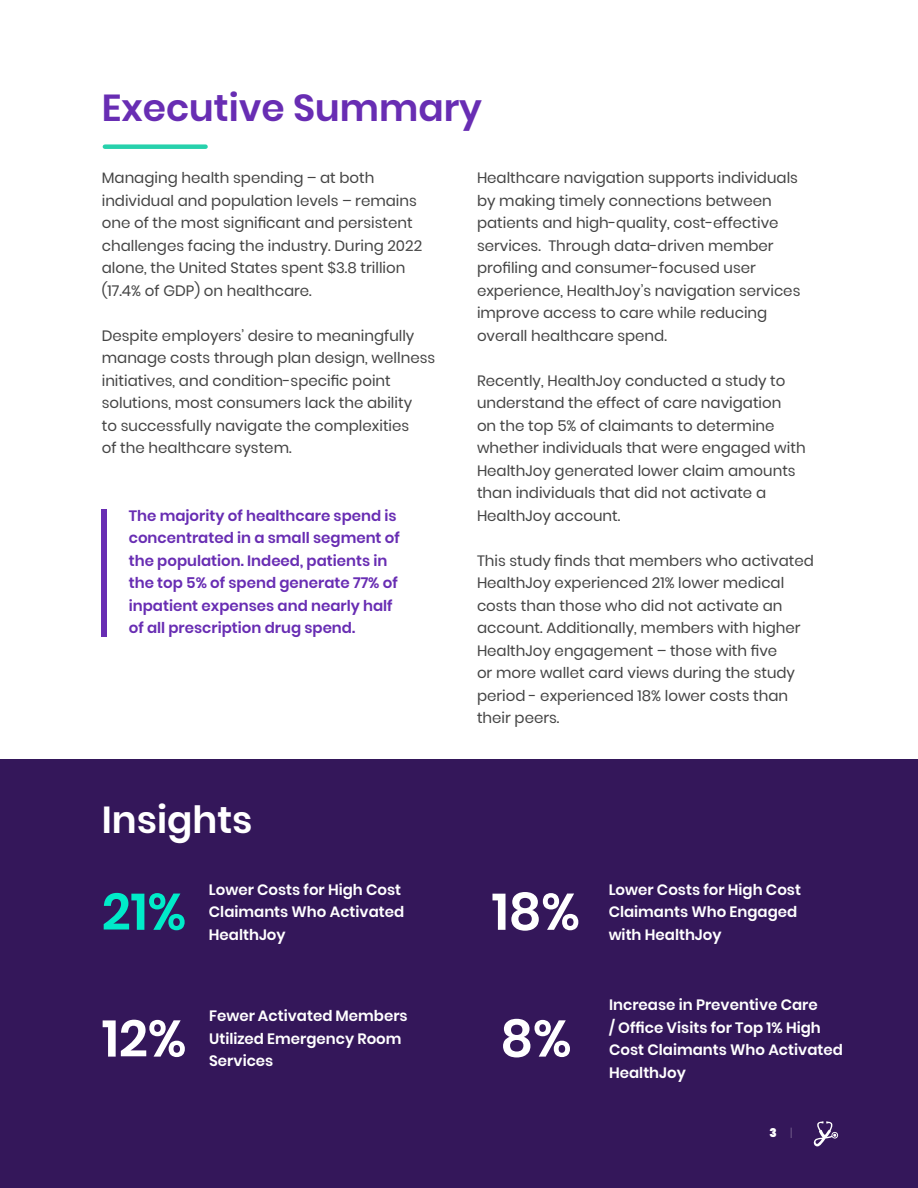
<style>
.page{position:relative;width:918px;height:1188px;background:#fff}
.page>*{position:absolute;margin:0;border:0;box-sizing:border-box;transform-origin:0 0}
.t1{font:600 51.3px "Poppins";color:#fff}
.t2{font:600 51.3px "Poppins";color:#00ebc9}
.t3{font:600 37.5px "Poppins";color:#682db3}
.t4{font:600 37.5px "Poppins";color:#fff}
.t5{font:15px/22.5px "Poppins";color:#444}
.t6{font:600 15px/22.5px "Poppins";color:#fff}
.t7{font:600 15px/22.5px "Poppins";color:#682db3}
.t8{font:900 12px "Poppins";color:#fff}
.s1{font-weight:100}
</style>
<div class="page">
<div style="left:0;top:759px;width:918px;height:429px;background:#34175a"></div>
<div style="left:102px;top:509px;width:5px;height:128px;background:#682db3"></div>
<svg style="left:814px;top:1121px;width:24px;height:25px"></svg>
<div style="left:105px;top:144px;width:101px;height:5px;background:#27d1ac"></div>
<h2 class="t3" style="left:102px;top:86px;width:382px">Executive Summary</h2>
<p class="t5" style="left:102px;top:167px;width:322px">Managing health spending – at both individual and population levels – remains one of the most significant and persistent challenges facing the industry. During 2022 alone, the United States spent $3.8 trillion (17.4% of GDP) on healthcare.</p>
<p class="t5" style="left:102px;top:324px;width:335px">Despite employers’ desire to meaningfully manage costs through plan design, wellness initiatives, and condition-specific point solutions, most consumers lack the ability<br>to successfully navigate the complexities<br>of the healthcare system.</p>
<p class="t7" style="left:129px;top:504px;width:273px">The majority of healthcare spend is concentrated in a small segment of the population. Indeed, patients in the top 5% of spend generate 77% of inpatient expenses and nearly half of all prescription drug spend.</p>
<h2 class="t4" style="left:102px;top:798px;width:152px">Insights</h2>
<h1 class="t2" style="left:102px;top:882px;width:86px">21%</h1>
<p class="t6" style="left:209px;top:878px;width:197px">Lower Costs for High Cost<br>Claimants Who Activated</p>
<p class="t6" style="left:209px;top:923px;width:78px">HealthJoy</p>
<p class="t5" style="left:477px;top:167px;width:325px">Healthcare navigation supports individuals by making timely connections between patients and high-quality, cost-effective services. Through data-driven member profiling and consumer-focused user experience, HealthJoy’s navigation services improve access to care while reducing overall healthcare spend.</p>
<p class="t5" style="left:477px;top:369px;width:330px">Recently, HealthJoy conducted a study to understand the effect of care navigation<br>on the top 5% of claimants to determine whether individuals that were engaged with HealthJoy generated lower claim amounts than individuals that did not activate a HealthJoy account.</p>
<p class="t5" style="left:477px;top:549px;width:338px">This study finds that members who activated HealthJoy experienced 21% lower medical costs than those who did not activate an account. Additionally, members with higher HealthJoy engagement – those with five<br>or more wallet card views during the study period - experienced 18% lower costs than their peers.</p>
<h1 class="t1" style="left:492px;top:882px;width:89px">18%</h1>
<p class="t6" style="left:609px;top:878px;width:194px">Lower Costs for High Cost<br>Claimants Who Engaged with HealthJoy</p>
<p class="t6" style="left:209px;top:1005px;width:200px">Fewer Activated Members<br>Utilized Emergency Room<br>Services</p>
<p class="t6" style="left:609px;top:994px;width:235px">Increase in Preventive Care<br>/ Office Visits for Top 1% High<br>Cost Claimants Who Activated<br>HealthJoy</p>
<h1 class="t1" style="left:102px;top:1009px;width:86px">12%</h1>
<h1 class="t1" style="left:500px;top:1009px;width:73px">8%</h1>
<p class="t8" style="left:770px;top:1126px;width:25px">3 <span class="s1">|</span></p>
</div>
